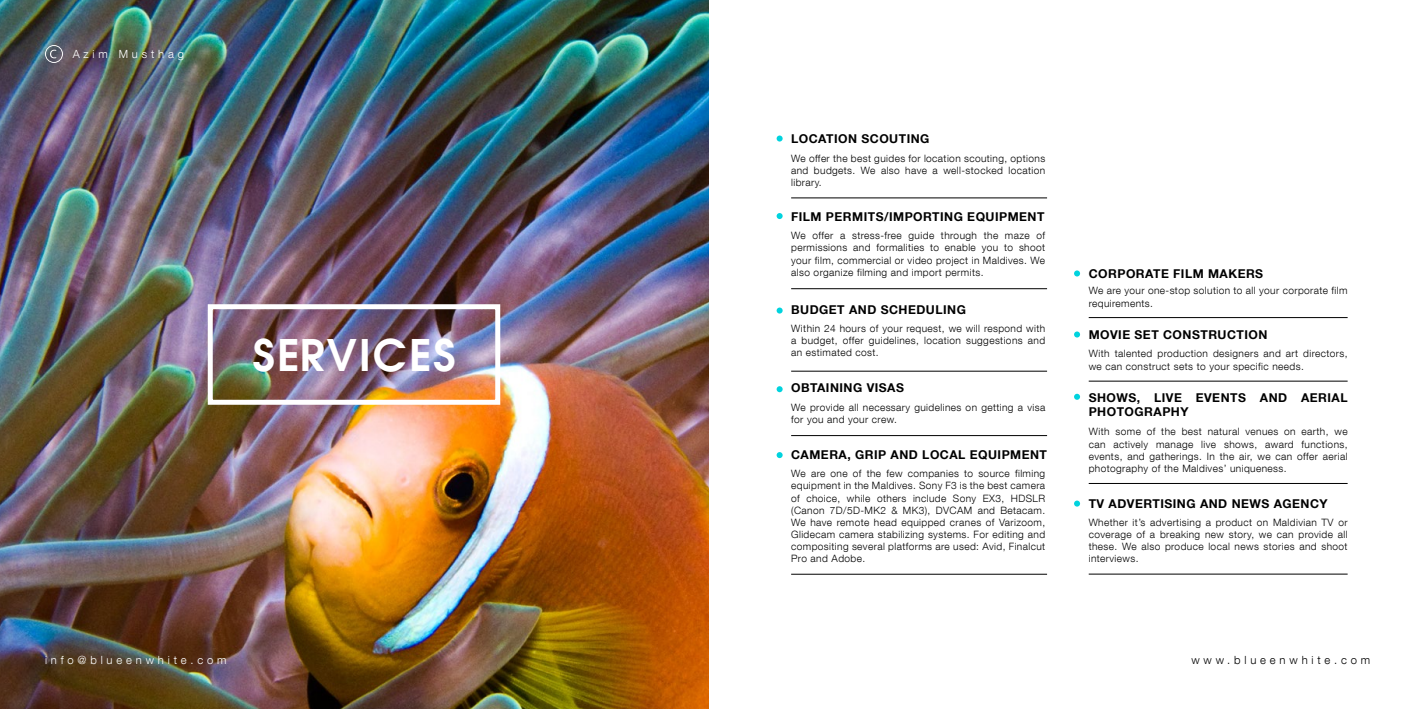
<style>
.page{position:relative;width:1418px;height:709px;background:#fff}
.page>*{position:absolute;margin:0;border:0;box-sizing:border-box;transform-origin:0 0}
.t1{font:40px "Avant Garde Demi";letter-spacing:.04em;color:#fff}
.t2{font:700 12.12px/14.6px "Helvetica Neue LT Com";letter-spacing:.04em;color:#000}
.t3{font:300 11.25px "Helvetica Neue LT Com";letter-spacing:.34em;color:#fff}
.t4{font:300 11.25px "Helvetica Neue LT Com";letter-spacing:.34em;color:#000}
.t5{font:300 10.12px/12.1px "Helvetica Neue LT Com";letter-spacing:.04em;color:#000;text-align:justify}
</style>
<div class="page">
<img style="left:0;top:0;width:709px;height:709px">
<div style="left:208px;top:304px;width:292px;height:101px;border:5px solid #fff"></div>
<hr style="left:791px;top:198px;width:256px;height:1px;background:#000">
<hr style="left:791px;top:288px;width:256px;height:1px;background:#000">
<hr style="left:791px;top:371px;width:256px;height:1px;background:#000">
<hr style="left:791px;top:435px;width:256px;height:1px;background:#000">
<hr style="left:791px;top:574px;width:256px;height:1px;background:#000">
<hr style="left:1088px;top:317px;width:259px;height:1px;background:#000">
<hr style="left:1088px;top:381px;width:259px;height:1px;background:#000">
<hr style="left:1088px;top:483px;width:259px;height:1px;background:#000">
<hr style="left:1088px;top:574px;width:259px;height:1px;background:#000">
<svg style="left:776px;top:135px;width:6px;height:6px"></svg>
<svg style="left:776px;top:213px;width:6px;height:6px"></svg>
<svg style="left:776px;top:307px;width:6px;height:6px"></svg>
<svg style="left:1074px;top:270px;width:6px;height:6px"></svg>
<svg style="left:1074px;top:331px;width:6px;height:6px"></svg>
<svg style="left:1074px;top:394px;width:6px;height:6px"></svg>
<svg style="left:1074px;top:500px;width:6px;height:6px"></svg>
<svg style="left:776px;top:386px;width:6px;height:6px"></svg>
<svg style="left:776px;top:452px;width:6px;height:6px"></svg>
<svg style="left:45px;top:45px;width:18px;height:18px"></svg>
<p class="t3" style="left:73px;top:47px;width:113px">Azim Musthag</p>
<h1 class="t1" style="left:251px;top:327px;width:206px">SERVICES</h1>
<p class="t2" style="left:791px;top:131px;width:140px">LOCATION SCOUTING</p>
<p class="t5" style="left:791px;top:152px;width:255px">We offer the best guides for location scouting, options and budgets. We also have a well-stocked location library.</p>
<p class="t2" style="left:791px;top:209px;width:255px">FILM PERMITS/IMPORTING EQUIPMENT</p>
<p class="t5" style="left:791px;top:229px;width:255px">We offer a stress-free guide through the maze of permissions and formalities to enable you to shoot your film, commercial or video project in Maldives. We also organize filming and import permits.</p>
<p class="t2" style="left:791px;top:302px;width:176px">BUDGET AND SCHEDULING</p>
<p class="t5" style="left:791px;top:322px;width:255px">Within 24 hours of your request, we will respond with a budget, offer guidelines, location suggestions and an estimated cost.</p>
<p class="t2" style="left:791px;top:380px;width:114px">OBTAINING VISAS</p>
<p class="t5" style="left:791px;top:401px;width:255px">We provide all necessary guidelines on getting a visa for you and your crew.</p>
<p class="t2" style="left:791px;top:447px;width:257px">CAMERA, GRIP AND LOCAL EQUIPMENT</p>
<p class="t5" style="left:791px;top:467px;width:255px">We are one of the few companies to source filming equipment in the Maldives. Sony F3 is the best camera of choice, while others include Sony EX3, HDSLR (Canon 7D/5D-MK2 &amp; MK3), DVCAM and Betacam.<br>We have remote head equipped cranes of Varizoom, Glidecam camera stabilizing systems. For editing and compositing several platforms are used: Avid, Finalcut Pro and Adobe.</p>
<p class="t2" style="left:1088px;top:266px;width:175px">CORPORATE FILM MAKERS</p>
<p class="t5" style="left:1088px;top:284px;width:260px">We are your one-stop solution to all your corporate film requirements.</p>
<p class="t2" style="left:1088px;top:327px;width:180px">MOVIE SET CONSTRUCTION</p>
<p class="t5" style="left:1088px;top:347px;width:260px">With talented production designers and art directors, we can construct sets to your specific needs.</p>
<p class="t2" style="left:1088px;top:389px;width:259px">SHOWS, LIVE EVENTS AND AERIAL<br>PHOTOGRAPHY</p>
<p class="t5" style="left:1088px;top:425px;width:260px">With some of the best natural venues on earth, we can actively manage live shows, award functions, events, and gatherings. In the air, we can offer aerial photography of the Maldives’ uniqueness.</p>
<p class="t2" style="left:1088px;top:496px;width:240px">TV ADVERTISING AND NEWS AGENCY</p>
<p class="t5" style="left:1088px;top:516px;width:260px">Whether it’s advertising a product on Maldivian TV or coverage of a breaking new story, we can provide all these. We also produce local news stories and shoot interviews.</p>
<p class="t3" style="left:45px;top:653px;width:183px">info@blueenwhite.com</p>
<p class="t4" style="left:1191px;top:653px;width:180px">www.blueenwhite.com</p>
</div>
